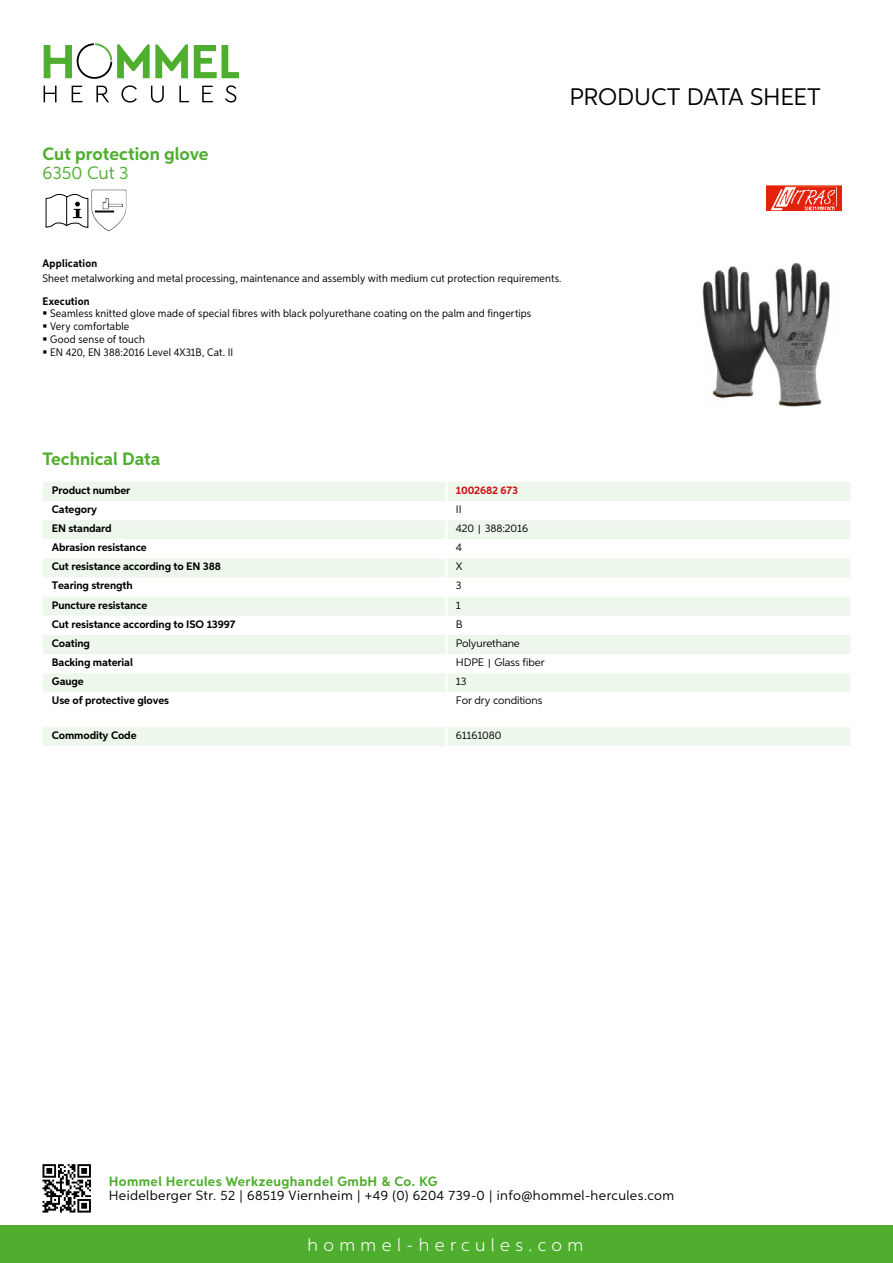
<style>
.page{position:relative;width:893px;height:1263px;background:#fff}
.page>*{position:absolute;margin:0;border:0;box-sizing:border-box;transform-origin:0 0}
.t1{font:24px "Aspira";letter-spacing:-.01em;color:#000}
.t2{font:700 18px "Aspira";color:#50ae2f}
.t3{font:300 18px "Aspira";letter-spacing:.3em;color:#fff}
.t4{font:18px "Aspira";color:#50ae2f}
.t5{font:13.5px "Aspira";letter-spacing:.03em;color:#000}
.t6{font:700 13.5px "Aspira";letter-spacing:.03em;color:#50ae2f}
.t7{font:10.95px/12.8px "Aspira Nar";letter-spacing:.015em;color:#000}
.t8{font:700 10.95px "Aspira";letter-spacing:-.01em;color:#000}
.t9{font:10.95px "Aspira";letter-spacing:-.01em;color:#000}
.t10{font:700 10.95px "Aspira Nar";letter-spacing:.015em;color:#000}
.t11{font:700 10.95px "Aspira";letter-spacing:-.01em;color:#cd1013}
.s1{font-family:"Wuerth Global";font-size:10.5px}
</style>
<div class="page">
<div style="left:0;top:1226px;width:893px;height:37px;background:#50ae2f"></div>
<svg style="left:43px;top:1164px;width:48px;height:48px"></svg>
<svg style="left:194px;top:45px;width:45px;height:33px"></svg>
<svg style="left:44px;top:43px;width:144px;height:36px"></svg>
<svg style="left:44px;top:86px;width:13px;height:16px"></svg>
<svg style="left:72px;top:86px;width:10px;height:16px"></svg>
<svg style="left:96px;top:86px;width:13px;height:16px"></svg>
<svg style="left:121px;top:85px;width:16px;height:18px"></svg>
<svg style="left:151px;top:86px;width:13px;height:17px"></svg>
<svg style="left:179px;top:86px;width:10px;height:16px"></svg>
<svg style="left:202px;top:86px;width:11px;height:16px"></svg>
<svg style="left:225px;top:85px;width:11px;height:18px"></svg>
<div style="left:43px;top:482px;width:807px;height:19px;background:#eef7eb"></div>
<svg style="left:43px;top:520px;width:807px;height:172px;fill:#eef7eb"></svg>
<hr style="left:445px;top:482px;width:3px;height:19px;background:#fff">
<hr style="left:445px;top:520px;width:3px;height:19px;background:#fff">
<hr style="left:445px;top:539px;width:3px;height:19px;background:#fff">
<hr style="left:445px;top:558px;width:3px;height:19px;background:#fff">
<hr style="left:445px;top:577px;width:3px;height:20px;background:#fff">
<hr style="left:445px;top:597px;width:3px;height:19px;background:#fff">
<hr style="left:445px;top:616px;width:3px;height:19px;background:#fff">
<hr style="left:445px;top:635px;width:3px;height:19px;background:#fff">
<hr style="left:445px;top:654px;width:3px;height:19px;background:#fff">
<hr style="left:445px;top:673px;width:3px;height:19px;background:#fff">
<div style="left:43px;top:727px;width:807px;height:19px;background:#eef7eb"></div>
<hr style="left:445px;top:727px;width:3px;height:19px;background:#fff">
<svg style="left:46px;top:193px;width:42px;height:35px"></svg>
<img style="left:91px;top:189px;width:8px;height:35px">
<img style="left:702px;top:262px;width:128px;height:145px">
<img style="left:766px;top:185px;width:76px;height:26px">
<h2 class="t2" style="left:43px;top:142px;width:168px">Cut protection glove</h2>
<h2 class="t4" style="left:43px;top:162px;width:88px">6350 Cut 3</h2>
<h1 class="t1" style="left:569px;top:82px;width:253px">Product data sh eet</h1>
<p class="t10" style="left:43px;top:257px;width:56px">Application</p>
<p class="t7" style="left:43px;top:272px;width:521px">Sheet metalworking and metal processing, maintenance and assembly with medium cut protection requirements.</p>
<p class="t10" style="left:43px;top:294px;width:49px">Execution</p>
<p class="t7" style="left:50px;top:307px;width:483px">Seamless knitted glove made of special fibres with black polyurethane coating on the palm and fingertips Very comfortable<br>Good sense of touch<br>EN 420, EN 388:2016 Level 4X31B, Cat. II</p>
<h2 class="t2" style="left:43px;top:448px;width:120px">Technical Data</h2>
<p class="t8" style="left:52px;top:483px;width:80px">Product number</p>
<p class="t11" style="left:456px;top:483px;width:64px">1002682 673</p>
<p class="t8" style="left:52px;top:502px;width:47px">Category</p>
<p class="t9" style="left:456px;top:502px;width:7px">II</p>
<p class="t8" style="left:52px;top:521px;width:61px">EN standard</p>
<p class="t9" style="left:456px;top:522px;width:74px">420 <span class="s1">|</span> 388:2016</p>
<p class="t8" style="left:52px;top:541px;width:97px">Abrasion resistance</p>
<p class="t9" style="left:456px;top:541px;width:8px">4</p>
<p class="t8" style="left:52px;top:560px;width:171px">Cut resistance according to EN 388</p>
<p class="t9" style="left:456px;top:560px;width:8px">X</p>
<p class="t8" style="left:52px;top:579px;width:82px">Tearing strength</p>
<p class="t9" style="left:456px;top:579px;width:7px">3</p>
<p class="t8" style="left:52px;top:598px;width:97px">Puncture resistance</p>
<p class="t9" style="left:456px;top:598px;width:7px">1</p>
<p class="t8" style="left:52px;top:617px;width:185px">Cut resistance according to ISO 13997</p>
<p class="t9" style="left:456px;top:617px;width:8px">B</p>
<p class="t8" style="left:52px;top:636px;width:40px">Coating</p>
<p class="t9" style="left:456px;top:636px;width:66px">Polyurethane</p>
<p class="t8" style="left:52px;top:655px;width:83px">Backing material</p>
<p class="t9" style="left:456px;top:656px;width:90px">HDPE <span class="s1">|</span> Glass fiber</p>
<p class="t8" style="left:52px;top:675px;width:33px">Gauge</p>
<p class="t9" style="left:456px;top:675px;width:12px">13</p>
<p class="t8" style="left:52px;top:694px;width:119px">Use of protective gloves</p>
<p class="t9" style="left:456px;top:694px;width:88px">For dry conditions</p>
<p class="t8" style="left:52px;top:728px;width:86px">Commodity Code</p>
<p class="t9" style="left:456px;top:728px;width:47px">61161080</p>
<p class="t6" style="left:109px;top:1172px;width:330px">Hommel Hercules Werkzeughandel GmbH &amp; Co. KG</p>
<p class="t5" style="left:109px;top:1187px;width:567px">Heidelberger Str. 52 | 68519 Viernheim | +49 (0) 6204 739-0 | info@hommel-hercules.com</p>
<h2 class="t3" style="left:307px;top:1234px;width:277px">hommel-hercules.com</h2>
</div>
